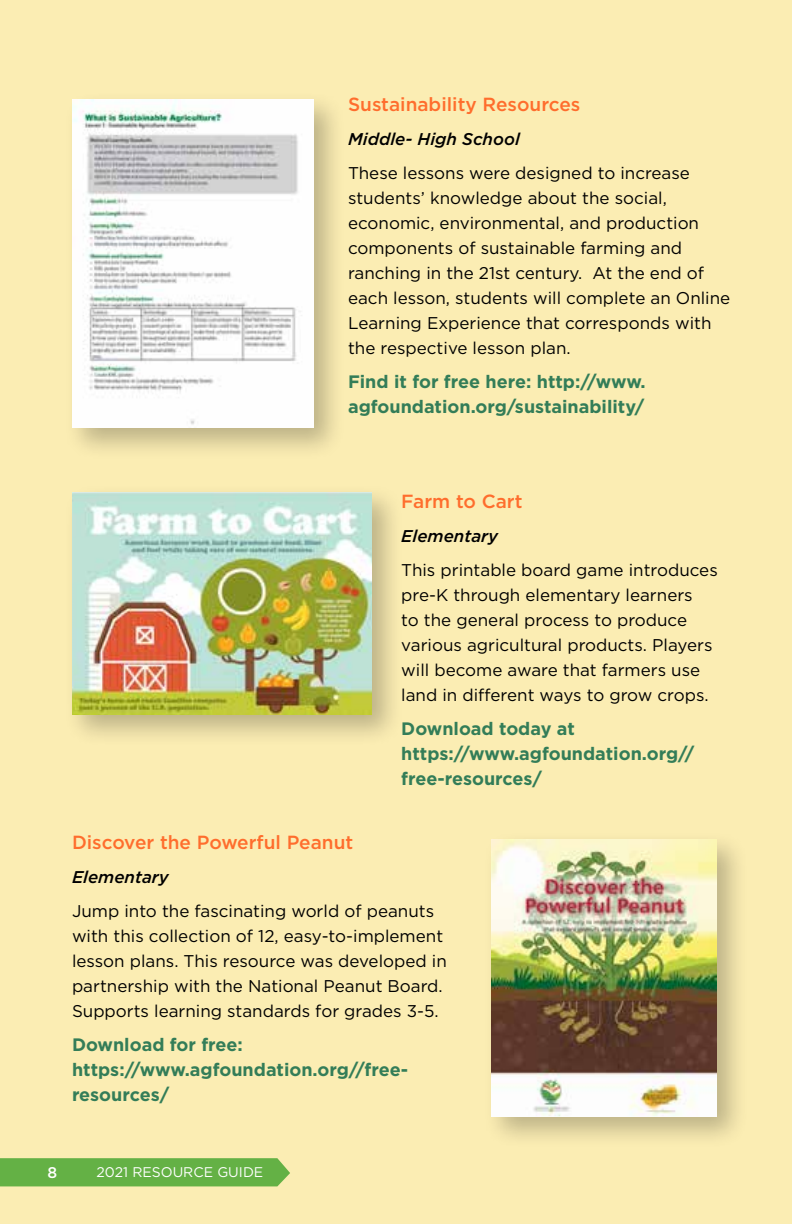
<style>
.page{position:relative;width:792px;height:1224px;background:#fbedb3}
.page>*{position:absolute;margin:0;border:0;box-sizing:border-box;transform-origin:0 0}
.t1{font:500 19px "Gotham";color:#ff6d2d}
.t2{font:700 18px/25px "Gotham";color:#337d58}
.t3{font:17px/25px "Gotham";color:#000}
.t4{font:italic 500 17px "Gotham";color:#000}
.t5{font:500 15.6px "Gotham";color:#fff}
.t6{font:14px "Gotham";color:#fff}
</style>
<div class="page">
<div style="left:0;top:1158px;width:290px;height:28px;background:#64b145"></div>
<div style="left:482px;top:831px;width:267px;height:318px;background:#000;opacity:.25"></div>
<img style="left:491px;top:839px;width:225px;height:277px">
<div style="left:63px;top:484px;width:342px;height:263px;background:#000;opacity:.25"></div>
<img style="left:72px;top:492px;width:300px;height:222px">
<div style="left:63px;top:91px;width:284px;height:370px;background:#000;opacity:.25"></div>
<img style="left:72px;top:99px;width:242px;height:329px">
<p class="t1" style="left:348px;top:92px;width:234px">Sustainability Resources</p>
<p class="t4" style="left:348px;top:128px;width:173px">Middle- High School</p>
<p class="t3" style="left:348px;top:160px;width:384px">These lessons were designed to increase students’ knowledge about the social, economic, environmental, and production components of sustainable farming and ranching in the 21st century. At the end of each lesson, students will complete an Online Learning Experience that corresponds with the respective lesson plan.</p>
<p class="t2" style="left:348px;top:369px;width:299px">Find it for free here: http://www. agfoundation.org/sustainability/</p>
<p class="t1" style="left:401px;top:489px;width:123px">Farm to Cart</p>
<p class="t4" style="left:401px;top:525px;width:98px">Elementary</p>
<p class="t3" style="left:401px;top:557px;width:318px">This printable board game introduces pre-K through elementary learners<br>to the general process to produce various agricultural products. Players will become aware that farmers use land in different ways to grow crops.</p>
<p class="t2" style="left:401px;top:715px;width:295px">Download today at https://www.agfoundation.org// free-resources/</p>
<p class="t1" style="left:72px;top:830px;width:283px">Discover the Powerful Peanut</p>
<p class="t4" style="left:72px;top:866px;width:98px">Elementary</p>
<p class="t3" style="left:72px;top:898px;width:376px">Jump into the fascinating world of peanuts with this collection of 12, easy-to-implement lesson plans. This resource was developed in partnership with the National Peanut Board.<br>Supports learning standards for grades 3-5.</p>
<p class="t2" style="left:72px;top:1031px;width:338px">Download for free: https://www.agfoundation.org//free&shy;resources/</p>
<p class="t5" style="left:48px;top:1162px;width:11px">8</p>
<p class="t6" style="left:96px;top:1163px;width:168px">2021 RESOURCE GUIDE</p>
</div>
